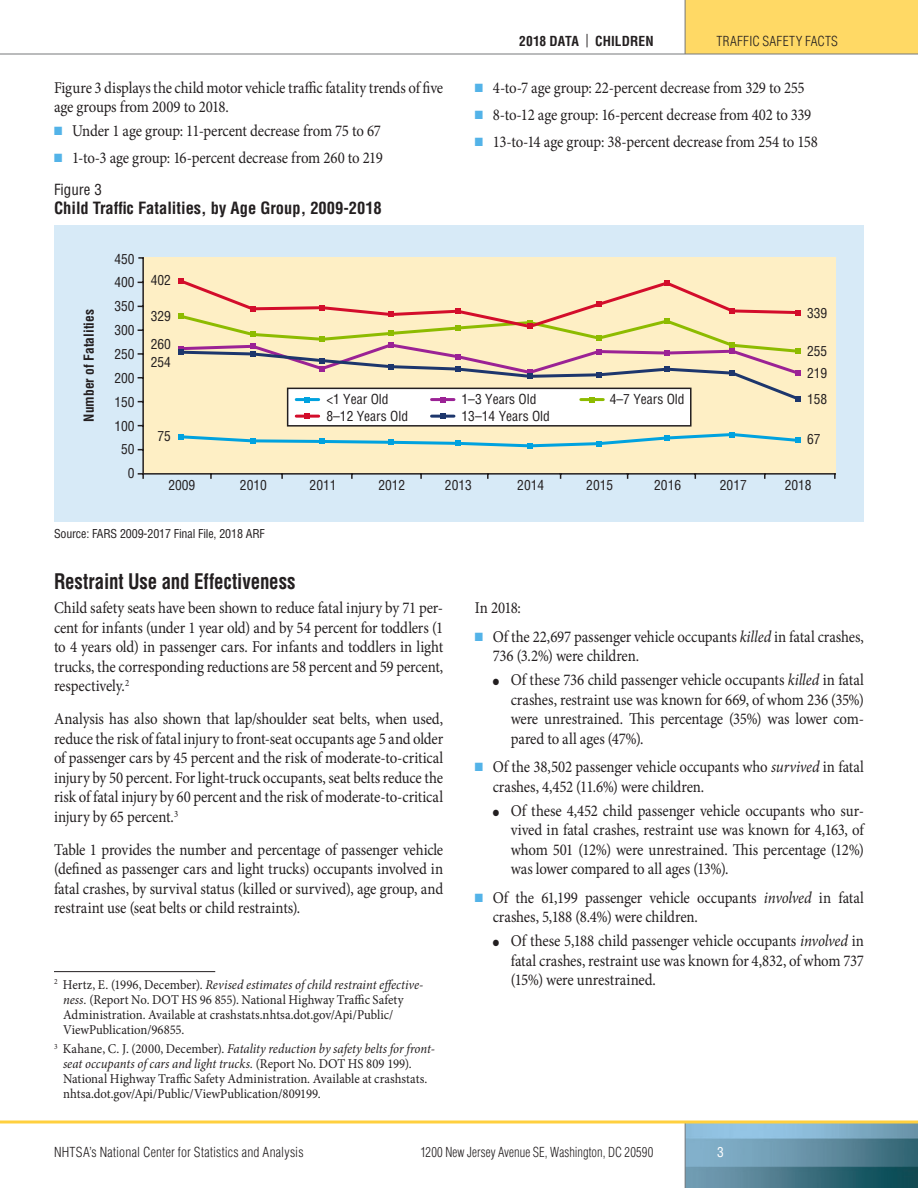
<style>
.page{position:relative;width:918px;height:1188px;background:#fff}
.page>*{position:absolute;margin:0;border:0;box-sizing:border-box;transform-origin:0 0}
.HeadA{font:700 condensed 21px "Helvetica LT Std";color:#231f20;scale:.9 1}
.Body{font:16.5px/19.5px "Minion Pro";letter-spacing:-.01em;color:#231f20;text-align:justify;scale:.9 1}
.Bullet1{font:16.5px/19.5px "Minion Pro";letter-spacing:-.01em;color:#231f20;scale:.9 1}
.Table___Figure_Title{font:700 condensed 16.5px "Helvetica LT Std";color:#231f20}
.Table___Figure_Numbe{font:condensed 15px "Helvetica LT Std";color:#231f20}
.Footnote_-_no_line{font:13.5px/15px "Minion Pro";color:#231f20;scale:.94 1}
.t1{font:condensed 13.5px/23.9px "Helvetica LT Std";color:#231f20;text-align:right}
.Footnote_-_with_line{font:13.5px/15px "Minion Pro";color:#231f20;scale:.94 1}
.Footnote_-_with_line-2{font:italic 13.5px "Minion Pro";color:#231f20;scale:.94 1}
.t2{font:300 condensed 13.5px "Helvetica LT Std";letter-spacing:.01em;color:#231f20}
.t3{font:300 condensed 13.5px "Helvetica LT Std";letter-spacing:.01em;color:#231f20;scale:.93 1}
.t4{font:700 condensed 13.5px "Helvetica LT Std";color:#231f20}
.t5{font:condensed 13.5px "Helvetica LT Std";color:#fff}
.Table___Figure_Foote{font:condensed 12px "Helvetica LT Std";letter-spacing:-.01em;color:#231f20}
.s1{color:#53b3e8}
.s2{font-weight:400}
.s3{font-style:italic}
.s4{font-style:normal}
</style>
<div class="page">
<div style="left:685px;top:0;width:233px;height:54px;background:#ffd965"></div>
<img style="left:686px;top:1124px;width:232px;height:64px">
<hr style="left:685px;top:0;width:1px;height:54px;background:#76787b">
<hr style="left:685px;top:1122px;width:1px;height:66px;background:#76787b">
<svg style="left:0;top:1120px;width:918px;height:4px;background:#fbd96d"></svg>
<hr style="left:0;top:54px;width:918px;height:1px;background:#76787b">
<div style="left:54px;top:225px;width:810px;height:297px;background:#d7eaf7"></div>
<div style="left:143px;top:257px;width:693px;height:217px;background:#feefc5"></div>
<svg style="left:138px;top:473px;width:6px;height:6px"></svg>
<hr style="left:142px;top:258px;width:2px;height:217px;background:#231f20">
<hr style="left:143px;top:473px;width:693px;height:2px;background:#231f20">
<svg style="left:178px;top:432px;width:623px;height:17px"></svg>
<div style="left:287px;top:388px;width:405px;height:39px;background:#fff;border:2px solid #231f20"></div>
<svg style="left:178px;top:278px;width:623px;height:125px"></svg>
<hr style="left:296px;top:415px;width:23px;height:3px;background:#d30d2b">
<svg style="left:305px;top:413px;width:5px;height:6px"></svg>
<hr style="left:432px;top:415px;width:22px;height:3px;background:#1d366c">
<svg style="left:440px;top:413px;width:5px;height:6px"></svg>
<hr style="left:54px;top:971px;width:161px;height:1px;background:#231f20">
<p class="Body" style="left:54px;top:78px;width:434px">Figure 3 displays the child motor vehicle traffic fatality trends of five age groups from 2009 to 2018.</p>
<p class="Body" style="left:54px;top:122px;width:365px"><span class="s1">■</span> Under 1 age group: 11-percent decrease from 75 to 67</p>
<p class="Body" style="left:54px;top:149px;width:367px"><span class="s1">■</span> 1-to-3 age group: 16-percent decrease from 260 to 219</p>
<p class="t4" style="left:519px;top:32px;width:136px">2018 DATA <span class="s2">|</span> CHILDREN</p>
<p class="t2" style="left:717px;top:32px;width:123px">TRAFFIC SAFETY FACTS</p>
<p class="Body" style="left:475px;top:78px;width:368px"><span class="s1">■</span> 4-to-7 age group: 22-percent decrease from 329 to 255</p>
<p class="Body" style="left:475px;top:105px;width:376px"><span class="s1">■</span> 8-to-12 age group: 16-percent decrease from 402 to 339</p>
<p class="Body" style="left:475px;top:132px;width:383px"><span class="s1">■</span> 13-to-14 age group: 38-percent decrease from 254 to 158</p>
<h3 class="Table___Figure_Numbe" style="left:54px;top:180px;width:49px">Figure 3</h3>
<h4 class="Table___Figure_Title" style="left:54px;top:198px;width:329px">Child Traffic Fatalities, by Age Group, 2009-2018</h4>
<p class="t1" style="left:114px;top:247px;width:22px">450<br>400<br>350<br>300<br>250<br>200<br>150<br>100<br>50<br>0</p>
<p class="t1" style="left:151px;top:269px;width:22px">402</p>
<p class="t1" style="left:807px;top:301px;width:22px">339</p>
<p class="t1" style="left:807px;top:339px;width:22px">255</p>
<p class="t1" style="left:807px;top:387px;width:22px">158</p>
<p class="t4" style="left:81px;top:422px;width:114px;rotate:-90deg">Number of Fatalities</p>
<p class="t1" style="left:151px;top:302px;width:22px;line-height:27.6px;text-align:left">329<br>260</p>
<p class="t1" style="left:151px;top:350px;width:22px">254</p>
<p class="t1" style="left:807px;top:361px;width:22px">219</p>
<p class="t1" style="left:326px;top:387px;width:64px">&lt;1 Year Old</p>
<p class="t1" style="left:462px;top:387px;width:76px">1–3 Years Old</p>
<p class="t1" style="left:610px;top:387px;width:76px">4–7 Years Old</p>
<p class="t1" style="left:326px;top:404px;width:83px">8–12 Years Old</p>
<p class="t1" style="left:462px;top:404px;width:90px">13–14 Years Old</p>
<p class="t1" style="left:158px;top:424px;width:15px">75</p>
<p class="t1" style="left:168px;top:473px;width:28px">2009</p>
<p class="t1" style="left:240px;top:473px;width:28px">2010</p>
<p class="t1" style="left:310px;top:473px;width:28px">2011</p>
<p class="t1" style="left:378px;top:473px;width:28px">2012</p>
<p class="t1" style="left:445px;top:473px;width:28px">2013</p>
<p class="t1" style="left:517px;top:473px;width:28px">2014</p>
<p class="t1" style="left:586px;top:473px;width:28px">2015</p>
<p class="t1" style="left:654px;top:473px;width:28px">2016</p>
<p class="t1" style="left:720px;top:473px;width:28px">2017</p>
<p class="t1" style="left:785px;top:473px;width:28px">2018</p>
<p class="t1" style="left:807px;top:428px;width:15px">67</p>
<p class="Table___Figure_Foote" style="left:54px;top:527px;width:212px">Source: FARS 2009-2017 Final File, 2018 ARF</p>
<h2 class="HeadA" style="left:54px;top:569px;width:270px">Restraint Use and Effectiveness</h2>
<p class="Body" style="left:54px;top:599px;width:434px">Child safety seats have been shown to reduce fatal injury by 71 per&shy;cent for infants (under 1 year old) and by 54 percent for toddlers (1 to 4 years old) in passenger cars. For infants and toddlers in light trucks, the corresponding reductions are 58 percent and 59 percent, respectively.<sup>2</sup></p>
<p class="Body" style="left:54px;top:710px;width:434px">Analysis has also shown that lap/shoulder seat belts, when used, reduce the risk of fatal injury to front-seat occupants age 5 and older of passenger cars by 45 percent and the risk of moderate-to-critical injury by 50 percent. For light-truck occupants, seat belts reduce the risk of fatal injury by 60 percent and the risk of moderate-to-critical injury by 65 percent.<sup>3</sup></p>
<p class="Body" style="left:54px;top:840px;width:434px">Table 1 provides the number and percentage of passenger vehicle (defined as passenger cars and light trucks) occupants involved in fatal crashes, by survival status (killed or survived), age group, and restraint use (seat belts or child restraints).</p>
<p class="Body" style="left:475px;top:599px;width:53px">In 2018:</p>
<p class="Bullet1" style="left:493px;top:627px;width:414px;text-indent:-18px"><span class="s1">■</span> Of the 22,697 passenger vehicle occupants <span class="s3">killed</span> in fatal crashes,<br>736 (3.2%) were children.</p>
<p class="Body" style="left:511px;top:671px;width:394px;text-indent:-18px">● Of these 736 child passenger vehicle occupants <span class="s3">killed</span> in fatal crashes, restraint use was known for 669, of whom 236 (35%) were unrestrained. This percentage (35%) was lower com&shy;pared to all ages (47%).</p>
<p class="Bullet1" style="left:493px;top:758px;width:414px;text-indent:-18px"><span class="s1">■</span> Of the 38,502 passenger vehicle occupants who <span class="s3">survived</span> in fatal crashes, 4,452 (11.6%) were children.</p>
<p class="Body" style="left:511px;top:801px;width:394px;text-indent:-18px">● Of these 4,452 child passenger vehicle occupants who sur&shy;vived in fatal crashes, restraint use was known for 4,163, of whom 501 (12%) were unrestrained. This percentage (12%) was lower compared to all ages (13%).</p>
<p class="Bullet1" style="left:493px;top:888px;width:414px;text-indent:-18px"><span class="s1">■</span> Of the 61,199 passenger vehicle occupants <span class="s3">involved</span> in fatal crashes, 5,188 (8.4%) were children.</p>
<p class="Body" style="left:493px;top:932px;width:414px;text-align:right">● Of these 5,188 child passenger vehicle occupants <span class="s3">involved</span> in fatal crashes, restraint use was known for 4,832, of whom 737</p>
<p class="Footnote_-_with_line-2" style="left:54px;top:975px;width:394px"><sup>2</sup> <span class="s4">Hertz, E. (1996, December).</span> Revised estimates of child restraint effective-</p>
<p class="Body" style="left:511px;top:971px;width:163px">(15%) were unrestrained.</p>
<p class="Footnote_-_with_line" style="left:63px;top:992px;width:364px"><span class="s3">ness.</span> (Report No. DOT HS 96 855). National Highway Traffic Safety<br>Administration. Available at crashstats.nhtsa.dot.gov/Api/Public/<br>ViewPublication/96855.</p>
<p class="Footnote_-_no_line" style="left:63px;top:1041px;width:397px;text-indent:-9px"><sup>3</sup> Kahane, C. J. (2000, December). <span class="s3">Fatality reduction by safety belts for front&shy;seat occupants of cars and light trucks.</span> (Report No. DOT HS 809 199).<br>National Highway Traffic Safety Administration. Available at crashstats. nhtsa.dot.gov/Api/Public/ViewPublication/809199.</p>
<p class="t2" style="left:54px;top:1144px;width:251px">NHTSA’s National Center for Statistics and Analysis</p>
<p class="t3" style="left:421px;top:1144px;width:252px">1200 New Jersey Avenue SE, Washington, DC 20590</p>
<p class="t5" style="left:717px;top:1144px;width:8px">3</p>
</div>
